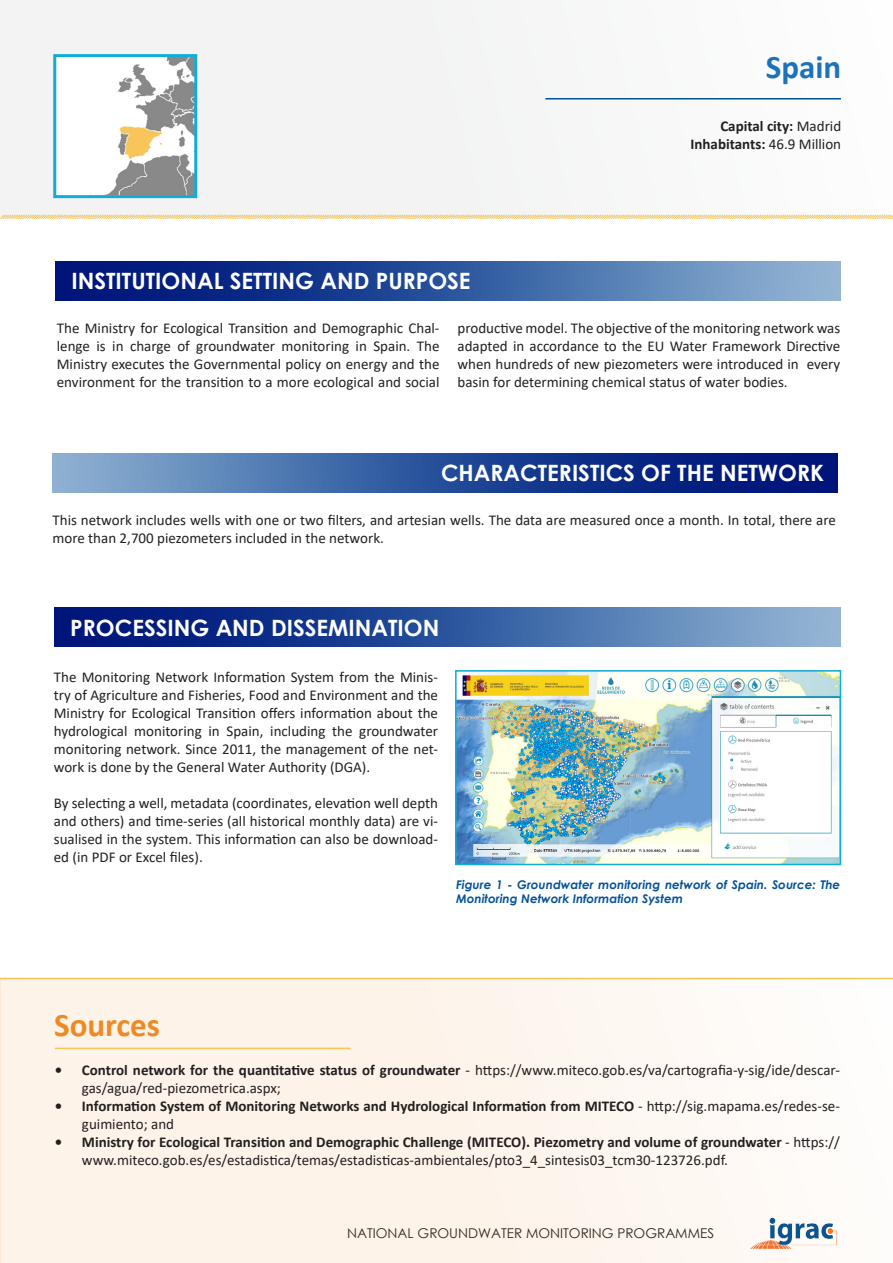
<style>
.page{position:relative;width:893px;height:1263px;background:#fff}
.page>*{position:absolute;margin:0;border:0;box-sizing:border-box;transform-origin:0 0}
.t1{font:700 33px "Calibri";color:#f08921}
.t2{font:700 33px "Calibri";color:#1d73ba}
.t3{font:700 22.5px "Century Gothic";color:#fff}
.t4{font:15px/18px "Calibri";color:#231f20;text-align:justify}
.t5{font:700 15px/18px "Calibri";color:#231f20;text-align:right}
.t6{font:13.5px "Century Gothic";color:#231f20}
.t7{font:italic 700 12px/14.4px "Century Gothic";color:#045297}
.s1{font-weight:400}
.s2{font-weight:700}
</style>
<div class="page">
<div style="left:0;top:0;width:893px;height:217px;background:#f4f4f4"></div>
<hr style="left:545px;top:98px;width:296px;height:1px;background:#005198">
<svg style="left:0;top:214px;width:893px;height:5px;background:#f5dea9"></svg>
<img style="left:52px;top:453px;width:785px;height:39px">
<img style="left:55px;top:261px;width:785px;height:39px">
<img style="left:54px;top:607px;width:787px;height:39px">
<div style="left:0;top:978px;width:893px;height:285px;background:linear-gradient(to right,#fef1e5,#fcf9f6)"></div>
<hr style="left:55px;top:1048px;width:295px;height:1px;background:#f7c55a">
<hr style="left:0;top:978px;width:893px;height:1px;background:#f7c55a">
<img style="left:57px;top:58px;width:136px;height:136px">
<div style="left:53px;top:54px;width:144px;height:144px;border:3px solid #10add9"></div>
<img style="left:458px;top:673px;width:380px;height:189px">
<div style="left:455px;top:670px;width:386px;height:195px;border:2px solid #10add9"></div>
<h1 class="t2" style="left:766px;top:44px;width:77px">Spain</h1>
<p class="t5" style="left:690px;top:117px;width:152px">Capital city: <span class="s1">Madrid<br></span>Inhabitants: <span class="s1">46.9 Million</span></p>
<h2 class="t3" style="left:72px;top:264px;width:401px">INSTITUTIONAL SETTING AND PURPOSE</h2>
<p class="t4" style="left:57px;top:318px;width:384px">The Ministry for Ecological Transition and Demographic Chal&shy;lenge is in charge of groundwater monitoring in Spain. The Ministry executes the Governmental policy on energy and the environment for the transition to a more ecological and social</p>
<p class="t4" style="left:458px;top:318px;width:384px">productive model. The objective of the monitoring network was adapted in accordance to the EU Water Framework Directive when hundreds of new piezometers were introduced in every basin for determining chemical status of water bodies.</p>
<h2 class="t3" style="left:441px;top:456px;width:384px">CHARACTERISTICS OF THE NETWORK</h2>
<p class="t4" style="left:52px;top:511px;width:785px">This network includes wells with one or two filters, and artesian wells. The data are measured once a month. In total, there are more than 2,700 piezometers included in the network.</p>
<h2 class="t3" style="left:70px;top:610px;width:370px">PROCESSING AND DISSEMINATION</h2>
<p class="t4" style="left:54px;top:668px;width:386px">The Monitoring Network Information System from the Minis&shy;try of Agriculture and Fisheries, Food and Environment and the Ministry for Ecological Transition offers information about the hydrological monitoring in Spain, including the groundwater monitoring network. Since 2011, the management of the net&shy;work is done by the General Water Authority (DGA).</p>
<p class="t4" style="left:54px;top:794px;width:386px">By selecting a well, metadata (coordinates, elevation well depth and others) and time-series (all historical monthly data) are vi&shy;sualised in the system. This information can also be download&shy;ed (in PDF or Excel files).</p>
<p class="t7" style="left:456px;top:876px;width:386px">Figure 1 - Groundwater monitoring network of Spain. Source: The<br>Monitoring Network Information System</p>
<h1 class="t1" style="left:54px;top:1001px;width:107px">Sources</h1>
<p class="t4" style="left:82px;top:1060px;width:759px;text-indent:-27px"><span class="s2">• Control network for the quantitative status of groundwater</span> - https://www.miteco.gob.es/va/cartografia-y-sig/ide/descar&shy;gas/agua/red-piezometrica.aspx;</p>
<p class="t5" style="left:82px;top:1096px;width:759px;text-align:left;text-indent:-27px">• Information System of Monitoring Networks and Hydrological Information from MITECO <span class="s1">- http://sig.mapama.es/redes-se&shy;guimiento; and</span></p>
<p class="t4" style="left:82px;top:1132px;width:759px;text-indent:-27px"><span class="s2">• Ministry for Ecological Transition and Demographic Challenge (MITECO). Piezometry and volume of groundwater</span> - https:// www.miteco.gob.es/es/estadistica/temas/estadisticas-ambientales/pto3_4_sintesis03_tcm30-123726.pdf.</p>
<p class="t6" style="left:347px;top:1224px;width:368px">NATIONAL GROUNDWATER MONITORING PROGRAMMES</p>
</div>
